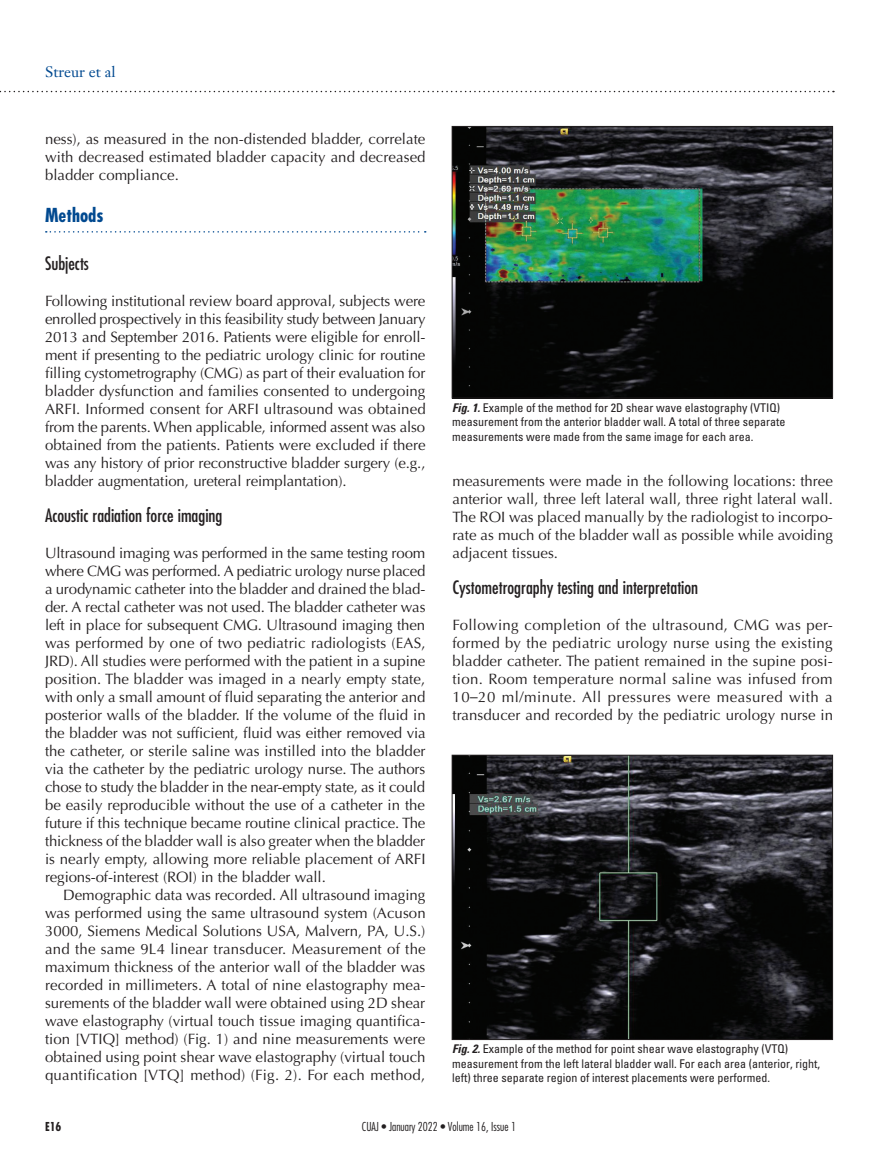
<style>
.page{position:relative;width:878px;height:1175px;background:#fff}
.page>*{position:absolute;margin:0;border:0;box-sizing:border-box;transform-origin:0 0}
.t1{font:700 condensed 18.75px "Futura";color:#014990}
.t2{font:condensed 18px "Futura";color:#231f20}
.PJ{font:15px/18px "Optima";color:#231f20;text-align:justify}
.RUN{font:15px "Janson Text";color:#014990}
.FIG{font:condensed 12px/14.4px "Univers";color:#231f20}
.t3{font:300 condensed 12px "Futura";color:#231f20}
.t4{font:700 condensed 12px "Futura";color:#231f20}
.s1{font-weight:700;font-style:italic}
.s2{font-family:"Century Gothic"}
</style>
<div class="page">
<svg style="left:0;top:91px;width:833px;height:1px"></svg>
<svg style="left:46px;top:231px;width:379px;height:1px"></svg>
<img style="left:454px;top:128px;width:376px;height:268px">
<div style="left:452px;top:126px;width:380px;height:272px;border:1px solid #231f20"></div>
<img style="left:454px;top:756px;width:376px;height:282px">
<div style="left:452px;top:754px;width:380px;height:286px;border:1px solid #231f20"></div>
<p class="RUN" style="left:45px;top:62px;width:72px">Streur et al</p>
<p class="PJ" style="left:45px;top:130px;width:382px">ness), as measured in the non-distended bladder, correlate with decreased estimated bladder capacity and decreased bladder compliance.</p>
<h1 class="t1" style="left:45px;top:203px;width:60px">Methods</h1>
<h2 class="t2" style="left:45px;top:252px;width:45px">Subjects</h2>
<p class="PJ" style="left:45px;top:292px;width:382px">Following institutional review board approval, subjects were enrolled prospectively in this feasibility study between January 2013 and September 2016. Patients were eligible for enroll&shy;ment if presenting to the pediatric urology clinic for routine filling cystometrography (CMG) as part of their evaluation for bladder dysfunction and families consented to undergoing ARFI. Informed consent for ARFI ultrasound was obtained from the parents. When applicable, informed assent was also obtained from the patients. Patients were excluded if there was any history of prior reconstructive bladder surgery (e.g., bladder augmentation, ureteral reimplantation).</p>
<h2 class="t2" style="left:45px;top:504px;width:179px">Acoustic radiation force imaging</h2>
<p class="PJ" style="left:45px;top:544px;width:382px">Ultrasound imaging was performed in the same testing room where CMG was performed. A pediatric urology nurse placed a urodynamic catheter into the bladder and drained the blad&shy;der. A rectal catheter was not used. The bladder catheter was left in place for subsequent CMG. Ultrasound imaging then was performed by one of two pediatric radiologists (EAS, JRD). All studies were performed with the patient in a supine position. The bladder was imaged in a nearly empty state, with only a small amount of fluid separating the anterior and posterior walls of the bladder. If the volume of the fluid in the bladder was not sufficient, fluid was either removed via the catheter, or sterile saline was instilled into the bladder via the catheter by the pediatric urology nurse. The authors chose to study the bladder in the near-empty state, as it could be easily reproducible without the use of a catheter in the future if this technique became routine clinical practice. The thickness of the bladder wall is also greater when the bladder is nearly empty, allowing more reliable placement of ARFI regions-of-interest (ROI) in the bladder wall.</p>
<p class="PJ" style="left:45px;top:886px;width:382px;text-indent:18px">Demographic data was recorded. All ultrasound imaging was performed using the same ultrasound system (Acuson 3000, Siemens Medical Solutions USA, Malvern, PA, U.S.) and the same 9L4 linear transducer. Measurement of the maximum thickness of the anterior wall of the bladder was recorded in millimeters. A total of nine elastography mea&shy;surements of the bladder wall were obtained using 2D shear wave elastography (virtual touch tissue imaging quantifica&shy;tion [VTIQ] method) (Fig. 1) and nine measurements were obtained using point shear wave elastography (virtual touch quantification [VTQ] method) (Fig. 2). For each method,</p>
<p class="FIG" style="left:452px;top:400px;width:335px"><span class="s1">Fig. 1.</span> Example of the method for 2D shear wave elastography (VTIQ) measurement from the anterior bladder wall. A total of three separate measurements were made from the same image for each area.</p>
<p class="PJ" style="left:452px;top:472px;width:382px">measurements were made in the following locations: three anterior wall, three left lateral wall, three right lateral wall.<br>The ROI was placed manually by the radiologist to incorpo&shy;rate as much of the bladder wall as possible while avoiding adjacent tissues.</p>
<h2 class="t2" style="left:452px;top:576px;width:247px">Cystometrography testing and interpretation</h2>
<p class="PJ" style="left:452px;top:616px;width:382px">Following completion of the ultrasound, CMG was per&shy;formed by the pediatric urology nurse using the existing bladder catheter. The patient remained in the supine posi&shy;tion. Room temperature normal saline was infused from 10<span class="s2">–</span>20 ml/minute. All pressures were measured with a transducer and recorded by the pediatric urology nurse in</p>
<p class="FIG" style="left:452px;top:1041px;width:369px"><span class="s1">Fig. 2.</span> Example of the method for point shear wave elastography (VTQ) measurement from the left lateral bladder wall. For each area (anterior, right, left) three separate region of interest placements were performed.</p>
<p class="t4" style="left:45px;top:1118px;width:18px">E16</p>
<p class="t3" style="left:362px;top:1118px;width:155px">CUAJ • January 2022 • Volume 16, Issue 1</p>
</div>
